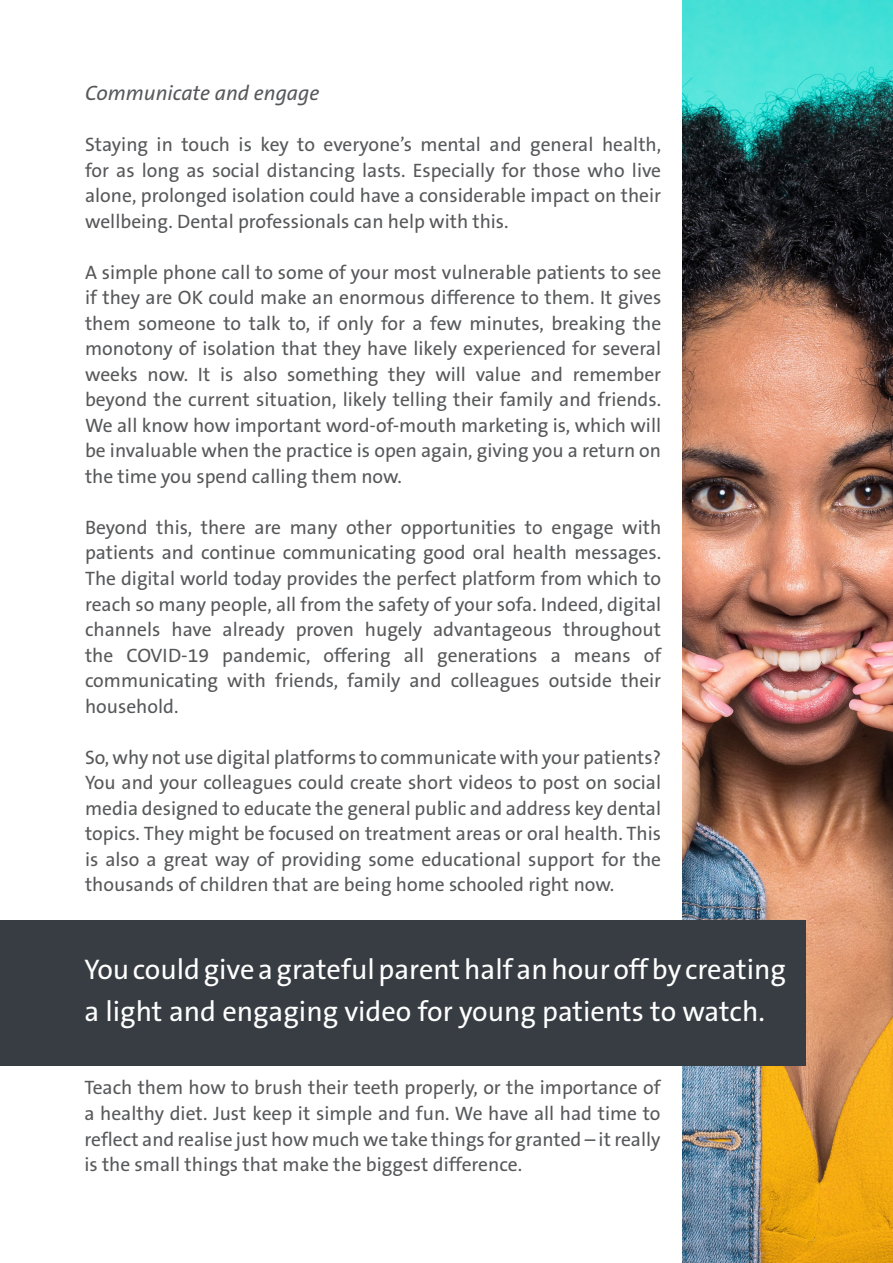
<style>
.page{position:relative;width:893px;height:1263px;background:#fff}
.page>*{position:absolute;margin:0;border:0;box-sizing:border-box;transform-origin:0 0}
.t1{font:28.5px/42px "The Sans B5 Plain";color:#fff}
.t2{font:italic 21px "The Sans B5 Plain";color:#57585a}
.t3{font:19.5px/25.5px "The Sans B5 Plain";color:#57585a;text-align:justify}
</style>
<div class="page">
<img style="left:682px;top:0;width:211px;height:1263px">
<div style="left:0;top:920px;width:806px;height:145px;background:#373d42"></div>
<p class="t2" style="left:85px;top:82px;width:236px">Communicate and engage</p>
<p class="t3" style="left:85px;top:133px;width:578px">Staying in touch is key to everyone’s mental and general health, for as long as social distancing lasts. Especially for those who live alone, prolonged isolation could have a considerable impact on their wellbeing. Dental professionals can help with this.</p>
<p class="t3" style="left:85px;top:260px;width:578px">A simple phone call to some of your most vulnerable patients to see if they are OK could make an enormous difference to them. It gives them someone to talk to, if only for a few minutes, breaking the monotony of isolation that they have likely experienced for several weeks now. It is also something they will value and remember beyond the current situation, likely telling their family and friends.<br>We all know how important word-of-mouth marketing is, which will be invaluable when the practice is open again, giving you a return on the time you spend calling them now.</p>
<p class="t3" style="left:85px;top:515px;width:578px">Beyond this, there are many other opportunities to engage with patients and continue communicating good oral health messages.<br>The digital world today provides the perfect platform from which to reach so many people, all from the safety of your sofa. Indeed, digital channels have already proven hugely advantageous throughout the COVID-19 pandemic, offering all generations a means of communicating with friends, family and colleagues outside their household.</p>
<p class="t3" style="left:85px;top:745px;width:578px">So, why not use digital platforms to communicate with your patients?<br>You and your colleagues could create short videos to post on social media designed to educate the general public and address key dental topics. They might be focused on treatment areas or oral health. This is also a great way of providing some educational support for the thousands of children that are being home schooled right now.</p>
<h1 class="t1" style="left:84px;top:949px;width:703px">You could give a grateful parent half an hour off by creating a light and engaging video for young patients to watch.</h1>
<p class="t3" style="left:84px;top:1076px;width:578px">Teach them how to brush their teeth properly, or the importance of a healthy diet. Just keep it simple and fun. We have all had time to reflect and realise just how much we take things for granted – it really is the small things that make the biggest difference.</p>
</div>
